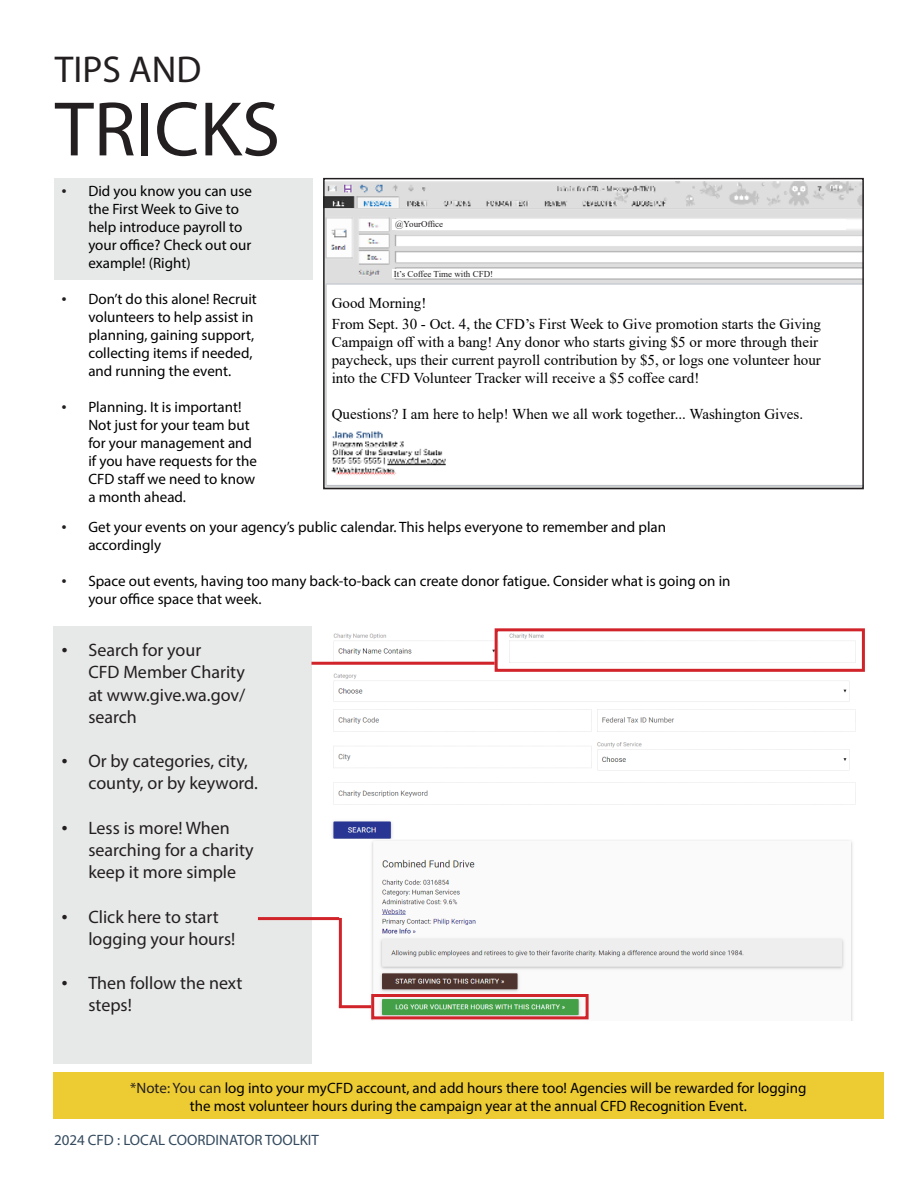
<style>
.page{position:relative;width:918px;height:1188px;background:#fff}
.page>*{position:absolute;margin:0;border:0;box-sizing:border-box;transform-origin:0 0}
.t1{font:78px "Myriad Pro";color:#231f20}
.t2{font:37.5px "Myriad Pro";color:#231f20}
.t3{font:18px/22.2px "Myriad Pro";color:#231f20}
.t4{font:15px/18px "Myriad Pro";color:#000}
.t5{font:15px/18px "Times New Roman";color:#000}
.t6{font:15px "Myriad Pro";color:#334a5e}
.t7{font:9px "Times New Roman";color:#231f20}
.s1{font-family:"Times New Roman";color:#231f20}
.s2{font-family:"Times New Roman"}
.s3{color:#231f20}
</style>
<div class="page">
<img style="left:326px;top:838px;width:527px;height:183px">
<div style="left:53px;top:626px;width:259px;height:438px;background:#e7e8e8"></div>
<img style="left:323px;top:628px;width:533px;height:210px">
<div style="left:54px;top:179px;width:258px;height:101px;background:#e7e8e8"></div>
<img style="left:326px;top:181px;width:535px;height:305px">
<div style="left:392px;top:219px;width:454px;height:11px;background:#fff"></div>
<div style="left:392px;top:269px;width:454px;height:9px;background:#fff"></div>
<div style="left:323px;top:178px;width:541px;height:311px;border:2px solid #231f20"></div>
<div style="left:495px;top:628px;width:370px;height:44px;border:3px solid #d1232a"></div>
<hr style="left:312px;top:662px;width:183px;height:3px;background:#d1232a">
<div style="left:371px;top:994px;width:218px;height:25px;border:3px solid #d1232a"></div>
<hr style="left:258px;top:917px;width:81px;height:3px;background:#d1232a">
<hr style="left:339px;top:918px;width:3px;height:90px;background:#d1232a">
<hr style="left:339px;top:1005px;width:32px;height:3px;background:#d1232a">
<div style="left:53px;top:1073px;width:831px;height:46px;background:#edcb33"></div>
<p class="t2" style="left:55px;top:47px;width:148px">TIPS AND</p>
<p class="t1" style="left:55px;top:81px;width:227px">TRICKS</p>
<p class="t4" style="left:88px;top:182px;width:165px;text-indent:-27px"><span class="s1">•</span> Did you know you can use the First Week to Give to help introduce payroll to your office? Check out our example! (Right)</p>
<p class="t4" style="left:88px;top:290px;width:170px;text-indent:-27px"><span class="s1">•</span> Don’t do this alone! Recruit volunteers to help assist in planning, gaining support, collecting items if needed, and running the event.</p>
<p class="t4" style="left:88px;top:398px;width:170px;text-indent:-27px"><span class="s1">•</span> Planning. It is important!<br>Not just for your team but for your management and if you have requests for the<br>CFD staff we need to know a month ahead.</p>
<p class="t7" style="left:395px;top:218px;width:49px">@YourOffice</p>
<p class="t7" style="left:394px;top:268px;width:101px">It’s Coffee Time with CFD!</p>
<p class="t5" style="left:332px;top:294px;width:96px">Good Morning!</p>
<p class="t5" style="left:332px;top:315px;width:491px">From Sept. 30 - Oct. 4, the CFD’s First Week to Give promotion starts the Giving Campaign off with a bang! Any donor who starts giving $5 or more through their paycheck, ups their current payroll contribution by $5, or logs one volunteer hour into the CFD Volunteer Tracker will receive a $5 coffee card!</p>
<p class="t5" style="left:332px;top:405px;width:473px">Questions? I am here to help! When we all work together... Washington Gives.</p>
<p class="t4" style="left:88px;top:517px;width:579px;text-indent:-27px"><span class="s1">•</span> Get your events on your agency’s public calendar. This helps everyone to remember and plan accordingly</p>
<p class="t4" style="left:88px;top:571px;width:644px;text-indent:-27px"><span class="s1">•</span> Space out events, having too many back-to-back can create donor fatigue. Consider what is going on in your office space that week.</p>
<p class="t3" style="left:88px;top:639px;width:158px;text-indent:-27px"><span class="s2">•</span> Search for your<br>CFD Member Charity at www.give.wa.gov/ search</p>
<p class="t3" style="left:88px;top:750px;width:171px;text-indent:-27px"><span class="s2">•</span> Or by categories, city, county, or by keyword.</p>
<p class="t3" style="left:88px;top:816px;width:167px;text-indent:-27px"><span class="s2">•</span> Less is more! When searching for a charity keep it more simple</p>
<p class="t3" style="left:88px;top:905px;width:148px;text-indent:-27px"><span class="s2">•</span> Click here to start logging your hours!</p>
<p class="t3" style="left:88px;top:972px;width:156px;text-indent:-27px"><span class="s2">•</span> Then follow the next steps!</p>
<p class="t4" style="left:130px;top:1078px;width:678px;text-align:center"><span class="s3">*Note: You can</span> log into your myCFD account, and add hours there too! Agencies will be rewarded for logging the most volunteer hours during the campaign year at the annual CFD Recognition Event.</p>
<p class="t6" style="left:54px;top:1131px;width:267px">2024 CFD : LOCAL COORDINATOR TOOLKIT</p>
</div>
